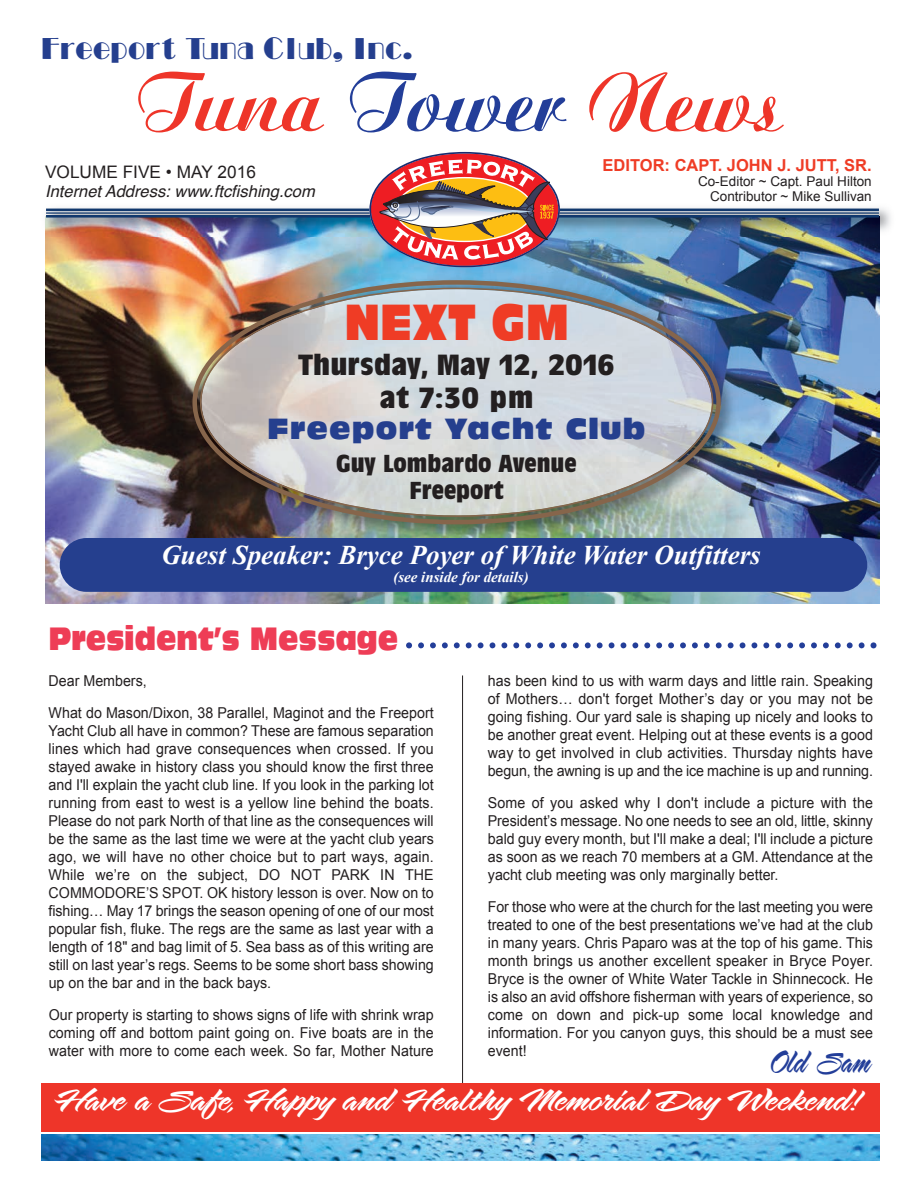
<style>
.page{position:relative;width:918px;height:1188px;background:#fff}
.page>*{position:absolute;margin:0;border:0;box-sizing:border-box;transform-origin:0 0}
.t1{font:87px "Ariston Bld";color:#ee3529}
.t2{font:49.5px "Antique Olive Std Nord";letter-spacing:.005em;color:#ef3c25;scale:.68 1}
.t3{font:36px "Sarah Script";letter-spacing:-.015em;color:#fff;scale:1.25 1}
.t4{font:36px "Sarah Script";letter-spacing:-.005em;color:#233e99;scale:.95 1}
.t5{font:31.5px "Antique Olive Nord";color:#ee3d56;scale:.7 1}
.t6{font:700 condensed 28.5px/33px "Antique Olive Std";letter-spacing:.005em;color:#231f20;text-align:center;scale:1.3 1}
.t7{font:28.5px "Antique Olive Nord";letter-spacing:.055em;color:#253f8e;scale:.82 1}
.t8{font:italic 700 27px "Times New Roman";color:#fff}
.t9{font:27px "Broadway";color:#253f8e;scale:.9 1}
.t10{font:700 condensed 24px/27px "Antique Olive Std";color:#231f20;text-align:center;scale:1.25 1}
.t11{font:17.25px "Arial";color:#231f20}
.t12{font:italic 16.5px "Helvetica";color:#231f20}
.t13{font:700 16.5px "Arial";color:#ef3c25}
.t14{font:15px/18px "Arial";color:#231f20;text-align:justify;scale:.95 1}
.t15{font:italic 700 15px "Times New Roman";color:#fff}
.t16{font:13.5px/15px "Arial";color:#231f20;text-align:right}
.s1{color:#233e99}
</style>
<div class="page">
<img style="left:46px;top:237px;width:833px;height:367px">
<img style="left:45px;top:208px;width:846px;height:29px">
<img style="left:46px;top:218px;width:833px;height:19px">
<hr style="left:46px;top:209px;width:833px;height:2px;background:#11386d">
<hr style="left:46px;top:212px;width:833px;height:2px;background:#11386d">
<hr style="left:46px;top:215px;width:833px;height:3px;background:#11386d">
<svg style="left:406px;top:642px;width:471px;height:6px"></svg>
<hr style="left:462px;top:675px;width:1px;height:452px;background:#231f20">
<img style="left:41px;top:1134px;width:839px;height:27px">
<img style="left:186px;top:274px;width:555px;height:264px">
<img style="left:190px;top:278px;width:533px;height:249px">
<img style="left:199px;top:287px;width:515px;height:231px">
<img style="left:369px;top:151px;width:191px;height:117px">
<div style="left:60px;top:538px;width:807px;height:54px;background:#253f8e;border-radius:27px"></div>
<div style="left:41px;top:1083px;width:839px;height:48px;background:#ee3529"></div>
<h3 class="t9" style="left:42px;top:33px;width:414px">Freeport Tuna Club, Inc.</h3>
<h1 class="t1" style="left:135px;top:73px;width:650px">Tuna <span class="s1">Tower</span> News</h1>
<p class="t11" style="left:45px;top:162px;width:212px">VOLUME FIVE • MAY 2016</p>
<p class="t12" style="left:45px;top:185px;width:271px">Internet Address: www.ftcfishing.com</p>
<p class="t13" style="left:603px;top:156px;width:271px">EDiTOR: CAPT. JOHN J. JUTT, SR.</p>
<p class="t16" style="left:698px;top:174px;width:175px">Co-Editor ~ Capt. Paul Hilton<br>Contributor ~ Mike Sullivan</p>
<h2 class="t2" style="left:344px;top:303px;width:332px">NEXT GM</h2>
<h3 class="t6" style="left:298px;top:349px;width:245px">Thursday, May 12, 2016 at 7:30 pm</h3>
<h3 class="t7" style="left:267px;top:418px;width:463px">Freeport Yacht Club</h3>
<h3 class="t10" style="left:336px;top:451px;width:194px">Guy Lombardo Avenue<br>Freeport</h3>
<h3 class="t8" style="left:161px;top:540px;width:601px">Guest Speaker: Bryce Poyer of White Water Outfitters</h3>
<p class="t15" style="left:393px;top:569px;width:137px">(see inside for details)</p>
<h3 class="t5" style="left:49px;top:626px;width:501px">President’s Message</h3>
<p class="t14" style="left:49px;top:665px;width:407px;line-height:32.1px">Dear Members,<br>What do Mason/Dixon, 38 Parallel, Maginot and the Freeport</p>
<p class="t14" style="left:49px;top:722px;width:407px">Yacht Club all have in common? These are famous separation lines which had grave consequences when crossed. If you stayed awake in history class you should know the first three and I'll explain the yacht club line. If you look in the parking lot running from east to west is a yellow line behind the boats.<br>Please do not park North of that line as the consequences will be the same as the last time we were at the yacht club years ago, we will have no other choice but to part ways, again.<br>While we’re on the subject, DO NOT PARK IN THE COMMODORE’S SPOT. OK history lesson is over. Now on to fishing… May 17 brings the season opening of one of our most popular fish, fluke. The regs are the same as last year with a length of 18" and bag limit of 5. Sea bass as of this writing are still on last year’s regs. Seems to be some short bass showing up on the bar and in the back bays.</p>
<p class="t14" style="left:49px;top:1006px;width:407px">Our property is starting to shows signs of life with shrink wrap coming off and bottom paint going on. Five boats are in the water with more to come each week. So far, Mother Nature</p>
<p class="t14" style="left:488px;top:672px;width:407px">has been kind to us with warm days and little rain. Speaking of Mothers… don't forget Mother’s day or you may not be going fishing. Our yard sale is shaping up nicely and looks to be another great event. Helping out at these events is a good way to get involved in club activities. Thursday nights have begun, the awning is up and the ice machine is up and running.</p>
<p class="t14" style="left:488px;top:794px;width:407px">Some of you asked why I don't include a picture with the President’s message. No one needs to see an old, little, skinny bald guy every month, but I'll make a deal; I'll include a picture as soon as we reach 70 members at a GM. Attendance at the yacht club meeting was only marginally better.</p>
<p class="t14" style="left:488px;top:898px;width:407px">For those who were at the church for the last meeting you were treated to one of the best presentations we’ve had at the club in many years. Chris Paparo was at the top of his game. This month brings us another excellent speaker in Bryce Poyer.<br>Bryce is the owner of White Water Tackle in Shinnecock. He is also an avid offshore fisherman with years of experience, so come on down and pick-up some local knowledge and information. For you canyon guys, this should be a must see event!</p>
<h3 class="t4" style="left:772px;top:1039px;width:107px">Old Sam</h3>
<h3 class="t3" style="left:56px;top:1077px;width:649px">Have a Safe, Happy and Healthy Memorial Day Weekend!</h3>
</div>
